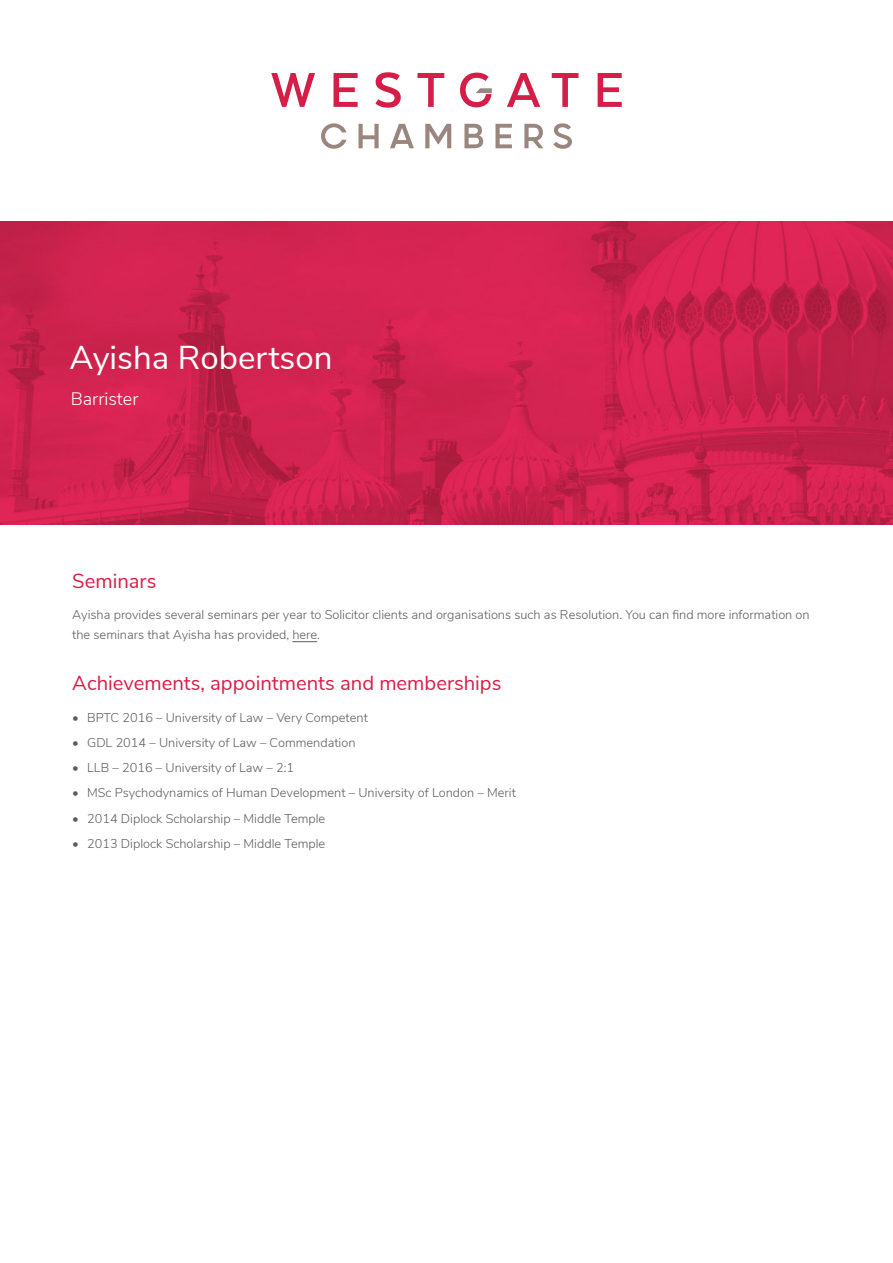
<style>
.page{position:relative;width:893px;height:1263px;background:#fff}
.page>*{position:absolute;margin:0;border:0;box-sizing:border-box;transform-origin:0 0}
.t1{font:33px "Nunito Sans";color:#fff}
.t2{font:20.25px "Nunito Sans";color:#d71e48}
.t3{font:300 18px "Nunito Sans";color:#fff}
.t4{font:300 12.75px/19.5px "Nunito Sans";color:#5d5d5d}
</style>
<div class="page">
<svg style="left:271px;top:73px;width:44px;height:34px"></svg>
<svg style="left:333px;top:73px;width:25px;height:34px"></svg>
<svg style="left:375px;top:72px;width:26px;height:36px"></svg>
<svg style="left:417px;top:73px;width:27px;height:34px"></svg>
<svg style="left:507px;top:73px;width:33px;height:34px"></svg>
<svg style="left:552px;top:73px;width:26px;height:34px"></svg>
<svg style="left:598px;top:73px;width:24px;height:34px"></svg>
<svg style="left:321px;top:123px;width:25px;height:26px"></svg>
<svg style="left:358px;top:124px;width:21px;height:24px"></svg>
<svg style="left:390px;top:124px;width:24px;height:24px"></svg>
<svg style="left:425px;top:124px;width:26px;height:24px"></svg>
<svg style="left:464px;top:124px;width:19px;height:24px"></svg>
<svg style="left:495px;top:124px;width:17px;height:24px"></svg>
<svg style="left:524px;top:124px;width:19px;height:24px"></svg>
<svg style="left:553px;top:123px;width:19px;height:26px"></svg>
<svg style="left:460px;top:73px;width:32px;height:34px"></svg>
<svg style="left:292px;top:641px;width:25px;height:1px"></svg>
<svg style="left:0;top:221px;width:893px;height:304px;fill:#d32451"></svg>
<h1 class="t1" style="left:69px;top:344px;width:265px">Ayisha Robertson</h1>
<h3 class="t3" style="left:71px;top:392px;width:69px">Barrister</h3>
<h2 class="t2" style="left:72px;top:572px;width:86px">Seminars</h2>
<p class="t4" style="left:72px;top:604px;width:739px">Ayisha provides several seminars per year to Solicitor clients and organisations such as Resolution. You can find more information on the seminars that Ayisha has provided, here.</p>
<h2 class="t2" style="left:72px;top:675px;width:431px">Achievements, appointments and memberships</h2>
<p class="t4" style="left:72px;top:709px;width:297px">• BPTC 2016 – University of Law – Very Competent</p>
<p class="t4" style="left:72px;top:734px;width:285px">• GDL 2014 – University of Law – Commendation</p>
<p class="t4" style="left:72px;top:759px;width:223px">• LLB – 2016 – University of Law – 2:1</p>
<p class="t4" style="left:72px;top:784px;width:445px">• MSc Psychodynamics of Human Development – University of London – Merit</p>
<p class="t4" style="left:72px;top:809px;width:255px">• 2014 Diplock Scholarship – Middle Temple</p>
<p class="t4" style="left:72px;top:834px;width:255px">• 2013 Diplock Scholarship – Middle Temple</p>
</div>
